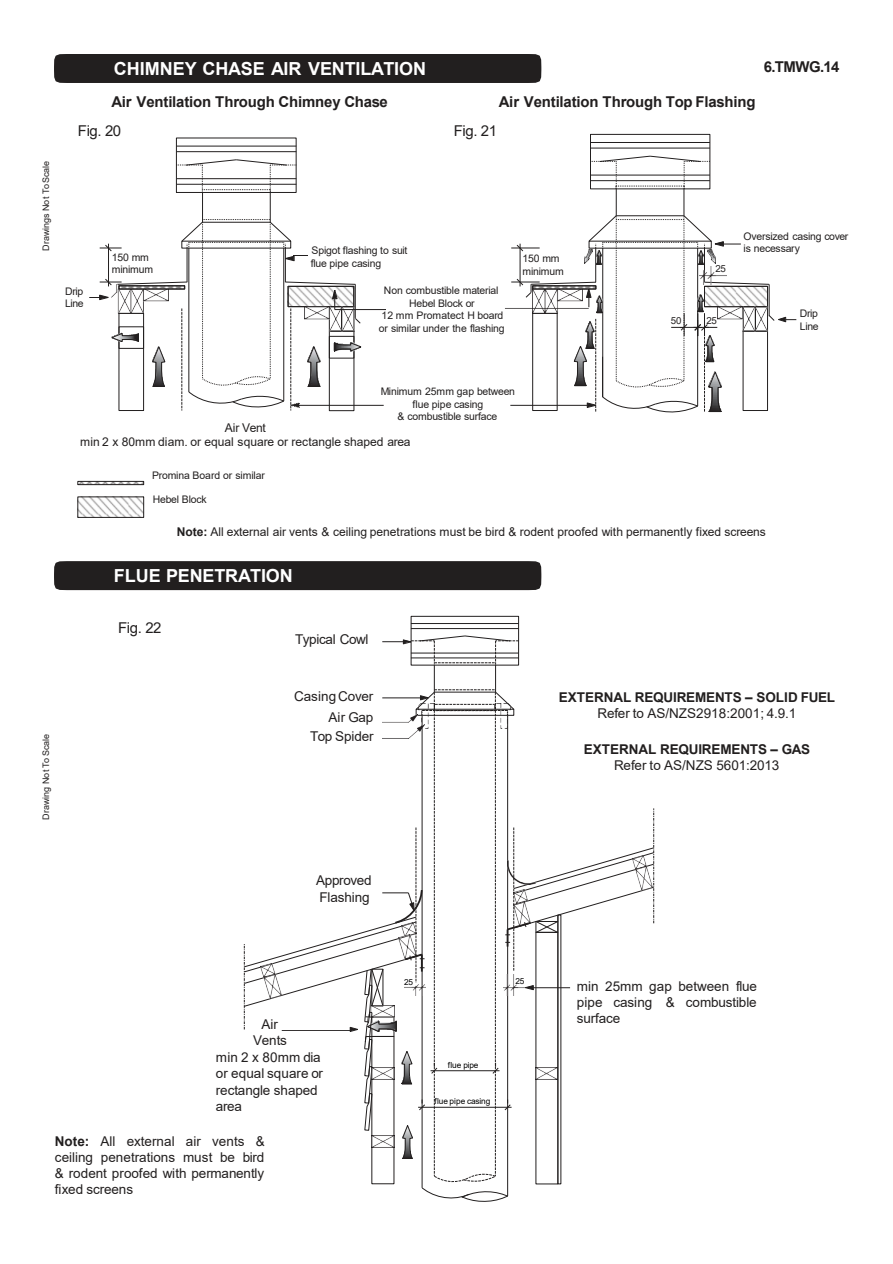
<style>
.page{position:relative;width:893px;height:1264px;background:#fff}
.page>*{position:absolute;margin:0;border:0;box-sizing:border-box;transform-origin:0 0}
.t1{font:700 18px "Arial";letter-spacing:-.005em;color:#fff}
.t2{font:700 15px "Arial";letter-spacing:-.015em;color:#221f1f}
.t3{font:15px "Arial";letter-spacing:-.025em;color:#221f1f}
.t4{font:13.5px/16.2px "Arial";letter-spacing:-.01em;color:#221f1f}
.t5{font:700 13.5px "Arial";letter-spacing:-.015em;color:#221f1f}
.t6{font:12px "Arial";letter-spacing:-.005em;color:#221f1f}
.t7{font:10.5px/12.6px "Arial";letter-spacing:-.015em;color:#221f1f}
.t8{font:10.5px/12.6px "Arial";letter-spacing:-.035em;color:#221f1f}
.t9{font:9.75px "Arial";color:#221f1f}
.t10{font:9px "Arial";color:#221f1f}
.t11{font:8.25px "Arial";letter-spacing:-.015em;color:#000}
.s1{font-weight:700}
</style>
<div class="page">
<div style="left:590px;top:134px;width:120px;height:55px;border:1px solid #221f1f"></div>
<hr style="left:590px;top:142px;width:119px;height:1px;background:#221f1f">
<hr style="left:590px;top:148px;width:119px;height:1px;background:#221f1f">
<hr style="left:176px;top:146px;width:120px;height:1px;background:#221f1f">
<hr style="left:176px;top:151px;width:120px;height:1px;background:#221f1f">
<div style="left:78px;top:481px;width:66px;height:4px;border:1px solid #221f1f"></div>
<img style="left:80px;top:499px;width:62px;height:16px">
<div style="left:329px;top:331px;width:25px;height:80px;border:1px solid #221f1f"></div>
<hr style="left:335px;top:309px;width:51px;height:1px;background:#221f1f">
<hr style="left:299px;top:405px;width:84px;height:1px;background:#221f1f">
<svg style="left:505px;top:155px;width:291px;height:258px"></svg>
<svg style="left:89px;top:159px;width:272px;height:251px"></svg>
<div style="left:410px;top:616px;width:109px;height:49px;border:1px solid #221f1f"></div>
<hr style="left:411px;top:623px;width:107px;height:1px;background:#221f1f">
<hr style="left:411px;top:628px;width:107px;height:1px;background:#221f1f">
<svg style="left:243px;top:635px;width:411px;height:567px"></svg>
<svg style="left:54px;top:561px;width:488px;height:30px;background:#2a2727"></svg>
<div style="left:54px;top:54px;width:488px;height:29px;background:#221f1f"></div>
<p class="t1" style="left:114px;top:55px;width:314px">CHIMNEY CHASE AIR VENTILATION</p>
<p class="t2" style="left:763px;top:56px;width:77px">6.TMWG.14</p>
<p class="t2" style="left:111px;top:91px;width:278px">Air Ventilation Through Chimney Chase</p>
<p class="t2" style="left:499px;top:91px;width:258px">Air Ventilation Through Top Flashing</p>
<p class="t10" style="left:40px;top:251px;width:91px;rotate:-90deg">Drawings Not ToScale</p>
<p class="t3" style="left:78px;top:120px;width:45px">Fig. 20</p>
<p class="t8" style="left:65px;top:285px;width:20px">Drip<br>Line</p>
<p class="t7" style="left:112px;top:251px;width:43px">150 mm minimum</p>
<p class="t3" style="left:453px;top:120px;width:45px">Fig. 21</p>
<p class="t7" style="left:311px;top:244px;width:97px">Spigot flashing to suit</p>
<p class="t7" style="left:311px;top:257px;width:72px">flue pipe casing</p>
<p class="t7" style="left:384px;top:284px;width:116px">Non combustible material</p>
<p class="t7" style="left:409px;top:297px;width:67px">Hebel Block or</p>
<p class="t7" style="left:381px;top:309px;width:123px">12 mm Promatect H board</p>
<p class="t7" style="left:379px;top:322px;width:127px">or similar under the flashing</p>
<p class="t7" style="left:522px;top:252px;width:43px">150 mm minimum</p>
<p class="t9" style="left:715px;top:262px;width:12px">25</p>
<p class="t9" style="left:671px;top:314px;width:12px">50</p>
<p class="t9" style="left:706px;top:314px;width:12px">25</p>
<p class="t7" style="left:743px;top:229px;width:106px">Oversized casing cover is necessary</p>
<p class="t8" style="left:799px;top:307px;width:20px">Drip<br>Line</p>
<p class="t10" style="left:40px;top:820px;width:87px;rotate:-90deg">Drawing Not To Scale</p>
<p class="t7" style="left:380px;top:385px;width:136px;text-align:center">Minimum 25mm gap between flue pipe casing</p>
<p class="t7" style="left:397px;top:410px;width:101px">&amp; combustible surface</p>
<p class="t6" style="left:225px;top:419px;width:42px">Air Vent</p>
<p class="t6" style="left:80px;top:434px;width:331px">min 2 x 80mm diam. or equal square or rectangle shaped area</p>
<p class="t7" style="left:152px;top:469px;width:114px">Promina Board or similar</p>
<p class="t7" style="left:153px;top:493px;width:55px">Hebel Block</p>
<p class="t6" style="left:177px;top:523px;width:590px"><span class="s1">Note:</span> All external air vents &amp; ceiling penetrations must be bird &amp; rodent proofed with permanently fixed screens</p>
<p class="t1" style="left:114px;top:563px;width:180px">FLUE PENETRATION</p>
<p class="t3" style="left:118px;top:617px;width:45px">Fig. 22</p>
<p class="t4" style="left:295px;top:631px;width:75px">Typical Cowl</p>
<p class="t4" style="left:294px;top:687px;width:81px">CasingCover</p>
<p class="t4" style="left:310px;top:708px;width:65px;line-height:18.6px;text-align:right">Air Gap<br>Top Spider</p>
<p class="t5" style="left:558px;top:687px;width:278px">EXTERNAL REQUIREMENTS – SOLID FUEL</p>
<p class="t4" style="left:597px;top:705px;width:200px">Refer to AS/NZS2918:2001; 4.9.1</p>
<p class="t5" style="left:583px;top:740px;width:228px">EXTERNAL REQUIREMENTS – GAS</p>
<p class="t4" style="left:614px;top:757px;width:167px">Refer to AS/NZS 5601:2013</p>
<p class="t4" style="left:316px;top:872px;width:57px">Approved<br>Flashing</p>
<p class="t4" style="left:253px;top:1015px;width:35px;text-align:center">Air<br>Vents</p>
<p class="t4" style="left:216px;top:1049px;width:109px">min 2 x 80mm dia or equal square or rectangle shaped area</p>
<p class="t11" style="left:404px;top:976px;width:10px">25</p>
<p class="t11" style="left:515px;top:976px;width:10px">25</p>
<p class="t11" style="left:448px;top:1059px;width:32px">flue pipe</p>
<p class="t11" style="left:434px;top:1095px;width:57px">flue pipe casing</p>
<p class="t4" style="left:576px;top:978px;width:181px;text-align:justify">min 25mm gap between flue pipe casing &amp; combustible surface</p>
<p class="t4" style="left:55px;top:1132px;width:211px;text-align:justify"><span class="s1">Note:</span> All external air vents &amp; ceiling penetrations must be bird &amp; rodent proofed with permanently fixed screens</p>
</div>
